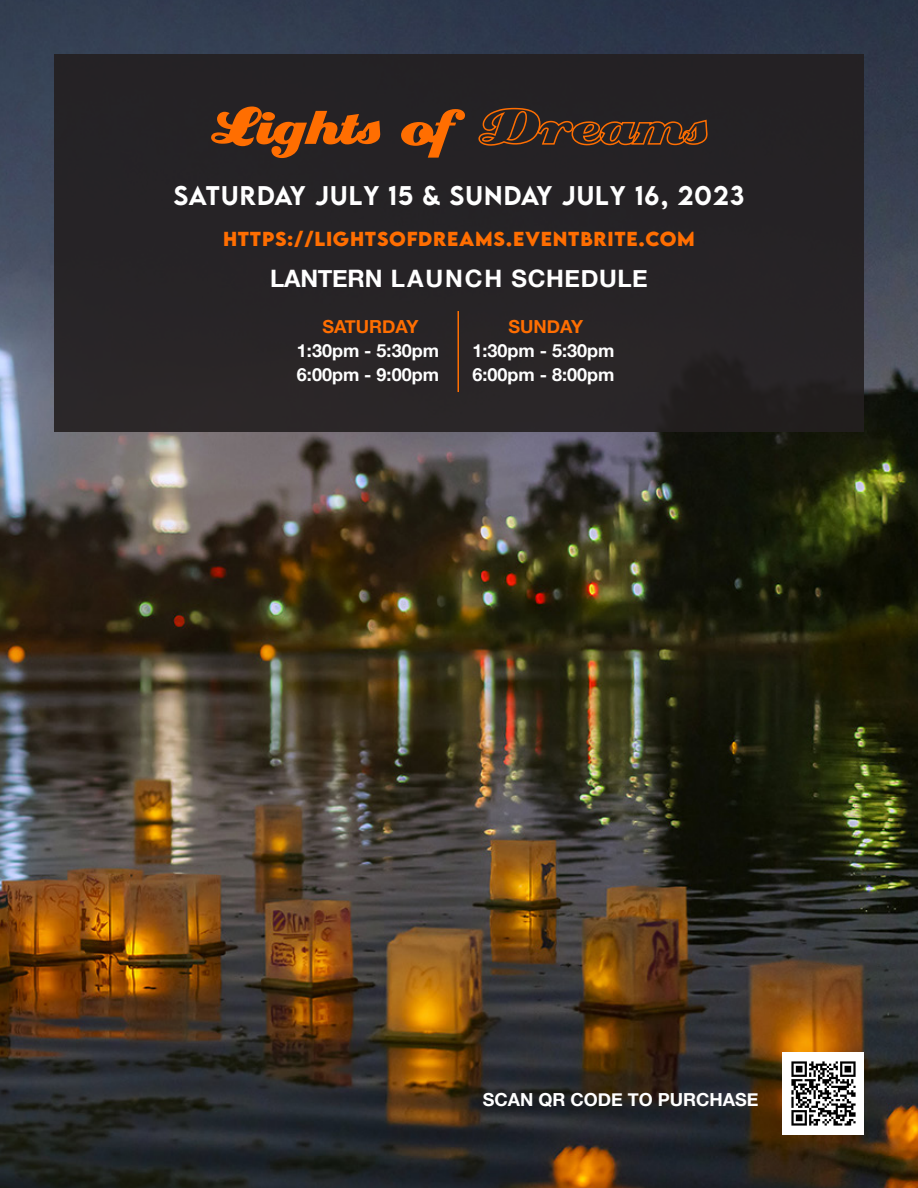
<style>
.page{position:relative;width:918px;height:1188px;background:#fff}
.page>*{position:absolute;margin:0;border:0;box-sizing:border-box;transform-origin:0 0}
.Title_-_Left_Align{font:60px "Creampuff";color:#ff6e01}
.Title_-_Left_Align-2{font:500 24px "LEMONMILK";letter-spacing:.045em;color:#fff}
.t1{font:700 24px "Helvetica Neue";letter-spacing:.025em;color:#fff}
.t2{font:700 18px "Helvetica Neue";color:#fff}
.t3{font:700 18px "LEMONMILK";letter-spacing:.04em;color:#ff6e01}
.t4{font:700 18px "Helvetica Neue";color:#ff6e01}
</style>
<div class="page">
<img style="left:0;top:0;width:918px;height:1188px">
<div style="left:54px;top:54px;width:810px;height:378px;background:#231f20"></div>
<img style="left:783px;top:1053px;width:81px;height:81px">
<hr style="left:458px;top:311px;width:1px;height:81px;background:#ff6e01">
<p class="Title_-_Left_Align" style="left:210px;top:96px;width:499px">Lights of Dreams</p>
<p class="Title_-_Left_Align-2" style="left:174px;top:179px;width:572px">SATURDAY JULY 15 &amp; SUNDAY JULY 16, 2023</p>
<p class="t3" style="left:223px;top:227px;width:473px">HTTPS://LIGHTSOFDREAMS.EVENTBRITE.COM</p>
<p class="t1" style="left:270px;top:260px;width:379px">LANTERN LAUNCH SCHEDULE</p>
<p class="t4" style="left:509px;top:312px;width:76px">SUNDAY</p>
<p class="t2" style="left:473px;top:336px;width:144px">1:30pm - 5:30pm</p>
<p class="t2" style="left:473px;top:360px;width:144px">6:00pm - 8:00pm</p>
<p class="t4" style="left:322px;top:312px;width:98px">SATURDAY</p>
<p class="t2" style="left:297px;top:336px;width:144px">1:30pm - 5:30pm</p>
<p class="t2" style="left:297px;top:360px;width:144px">6:00pm - 9:00pm</p>
<p class="t2" style="left:483px;top:1086px;width:277px">SCAN QR CODE TO PURCHASE</p>
</div>
